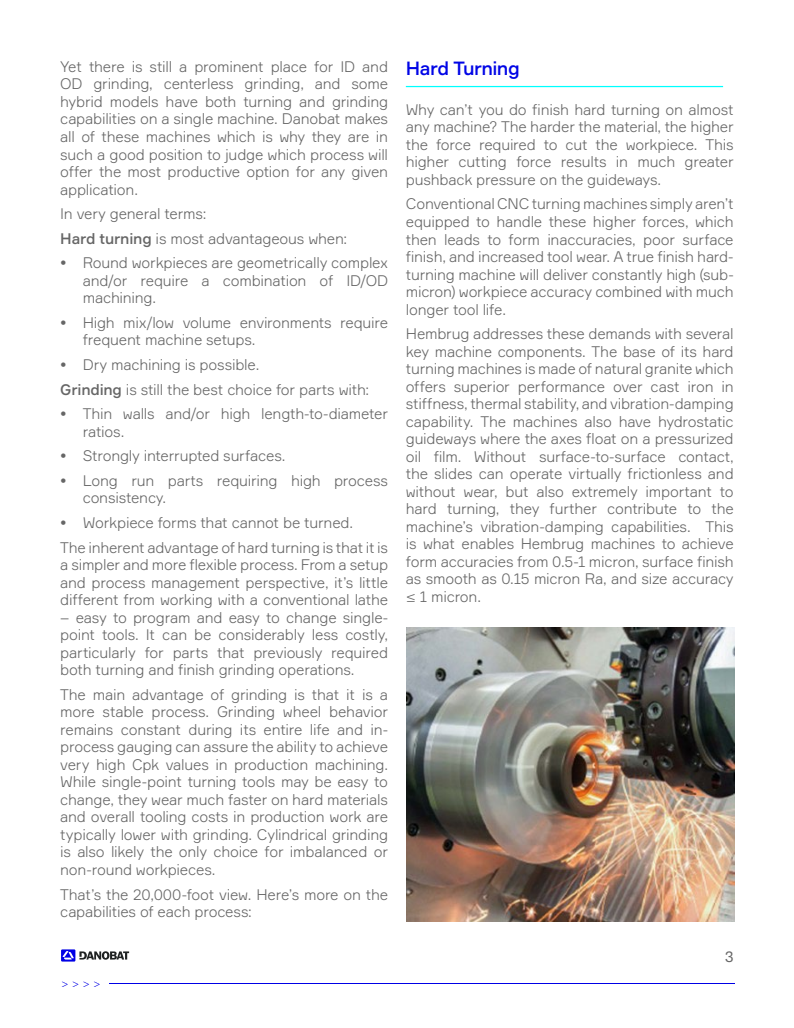
<style>
.page{position:relative;width:794px;height:1028px;background:#fff}
.page>*{position:absolute;margin:0;border:0;box-sizing:border-box;transform-origin:0 0}
.t1{font:500 18.75px "Formular";letter-spacing:-.03em;color:#0005e6}
.t2{font:300 15px/17.5px "Formular";letter-spacing:-.015em;color:#666;text-align:justify}
.t3{font:15px "GT America";color:#666}
.t4{font:200 11.25px "GT America";color:#0000e6}
.s1{font-weight:500}
</style>
<div class="page">
<hr style="left:406px;top:86px;width:317px;height:1px;background:#0ff">
<img style="left:407px;top:627px;width:327px;height:294px">
<hr style="left:109px;top:983px;width:625px;height:1px;background:#0000e6">
<svg style="left:61px;top:949px;width:68px;height:12px"></svg>
<p class="t2" style="left:60px;top:58px;width:329px">Yet there is still a prominent place for ID and OD grinding, centerless grinding, and some hybrid models have both turning and grinding capabilities on a single machine. Danobat makes all of these machines which is why they are in such a good position to judge which process will offer the most productive option for any given application.</p>
<p class="t2" style="left:60px;top:201px;width:288px;line-height:24.6px">In very general terms:<br><span class="s1">Hard turning</span> is most advantageous when:</p>
<p class="t2" style="left:83px;top:254px;width:307px;text-indent:-22px">• Round workpieces are geometrically complex and/or require a combination of ID/OD machining.</p>
<p class="t2" style="left:83px;top:313px;width:307px;text-indent:-22px">• High mix/low volume environments require frequent machine setups.</p>
<p class="t2" style="left:60px;top:352px;width:310px;line-height:24.6px">• Dry machining is possible.<br><span class="s1">Grinding</span> is still the best choice for parts with:</p>
<p class="t2" style="left:83px;top:405px;width:307px;text-indent:-22px">• Thin walls and/or high length-to-diameter ratios.</p>
<p class="t2" style="left:60px;top:447px;width:227px">• Strongly interrupted surfaces.</p>
<p class="t2" style="left:83px;top:471px;width:307px;text-indent:-22px">• Long run parts requiring high process consistency.</p>
<p class="t2" style="left:60px;top:510px;width:329px;line-height:24.6px">• Workpiece forms that cannot be turned.<br>The inherent advantage of hard turning is that it is</p>
<p class="t2" style="left:60px;top:556px;width:329px">a simpler and more flexible process. From a setup and process management perspective, it’s little different from working with a conventional lathe</p>
<p class="t2" style="left:60px;top:608px;width:329px">– easy to program and easy to change single&shy;point tools. It can be considerably less costly, particularly for parts that previously required both turning and finish grinding operations.</p>
<p class="t2" style="left:60px;top:685px;width:329px">The main advantage of grinding is that it is a more stable process. Grinding wheel behavior remains constant during its entire life and in&shy;process gauging can assure the ability to achieve very high Cpk values in production machining.<br>While single-point turning tools may be easy to change, they wear much faster on hard materials and overall tooling costs in production work are typically lower with grinding. Cylindrical grinding is also likely the only choice for imbalanced or non-round workpieces.</p>
<p class="t2" style="left:60px;top:885px;width:329px">That’s the 20,000-foot view. Here’s more on the capabilities of each process:</p>
<p class="t4" style="left:61px;top:978px;width:41px">&gt;&gt;&gt;&gt;</p>
<p class="t1" style="left:406px;top:57px;width:115px">Hard Turning</p>
<p class="t2" style="left:406px;top:100px;width:329px">Why can’t you do finish hard turning on almost any machine? The harder the material, the higher the force required to cut the workpiece. This higher cutting force results in much greater pushback pressure on the guideways.</p>
<p class="t2" style="left:406px;top:195px;width:329px">Conventional CNC turning machines simply aren’t equipped to handle these higher forces, which then leads to form inaccuracies, poor surface finish, and increased tool wear. A true finish hard&shy;turning machine will deliver constantly high (sub&shy;micron) workpiece accuracy combined with much longer tool life.</p>
<p class="t2" style="left:406px;top:325px;width:329px">Hembrug addresses these demands with several key machine components. The base of its hard turning machines is made of natural granite which offers superior performance over cast iron in stiffness, thermal stability, and vibration-damping capability. The machines also have hydrostatic guideways where the axes float on a pressurized oil film. Without surface-to-surface contact, the slides can operate virtually frictionless and without wear, but also extremely important to hard turning, they further contribute to the machine’s vibration-damping capabilities. This is what enables Hembrug machines to achieve form accuracies from 0.5-1 micron, surface finish as smooth as 0.15 micron Ra, and size accuracy ≤ 1 micron.</p>
<p class="t3" style="left:725px;top:947px;width:10px">3</p>
</div>
